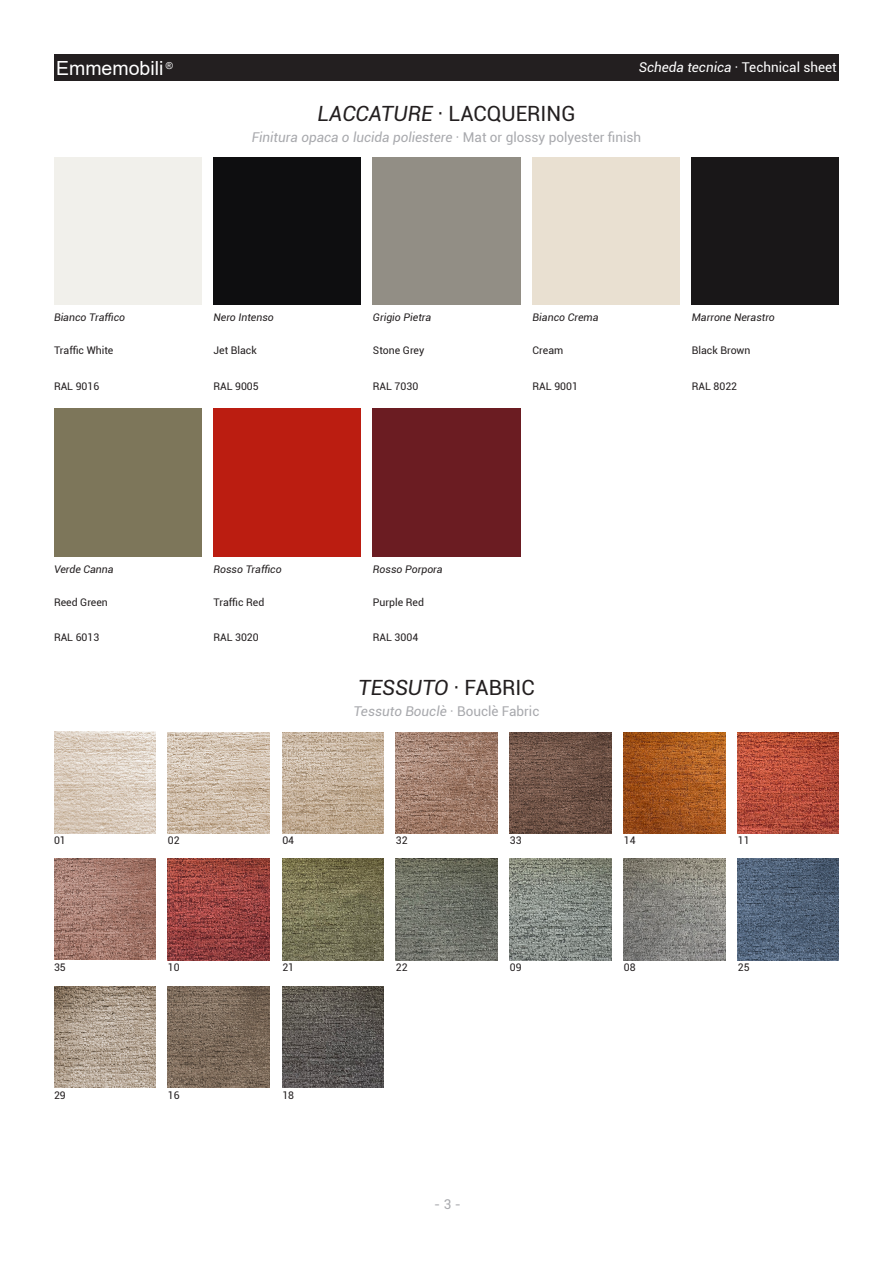
<style>
.page{position:relative;width:893px;height:1263px;background:#fff}
.page>*{position:absolute;margin:0;border:0;box-sizing:border-box;transform-origin:0 0}
.t1{font:21px "Roboto";color:#231f20}
.t2{font:italic 21px "Roboto";color:#231f20}
.t3{font:19.5px "Arial";color:#fff}
.t4{font:italic 13.5px "Roboto";color:#a8a9ad}
.t5{font:13.5px "Roboto";color:#fff}
.t6{font:13.5px "Roboto";color:#a8a9ad}
.t7{font:10.5px "Roboto";color:#231f20}
.t8{font:italic 10.5px "Roboto";color:#231f20}
.s1{font-style:italic}
.s2{font-style:normal}
</style>
<div class="page">
<div style="left:54px;top:54px;width:785px;height:27px;background:#231f20"></div>
<div style="left:54px;top:409px;width:147px;height:147px;background:#7d765a"></div>
<div style="left:213px;top:157px;width:148px;height:147px;background:#0e0e10"></div>
<div style="left:213px;top:409px;width:148px;height:147px;background:#bb1d11"></div>
<div style="left:373px;top:409px;width:147px;height:147px;background:#6b1c22"></div>
<div style="left:692px;top:157px;width:147px;height:147px;background:#191718"></div>
<img style="left:54px;top:732px;width:101px;height:101px">
<img style="left:54px;top:858px;width:101px;height:102px">
<img style="left:54px;top:986px;width:101px;height:101px">
<img style="left:168px;top:986px;width:101px;height:101px">
<img style="left:168px;top:732px;width:101px;height:101px">
<img style="left:168px;top:859px;width:101px;height:101px">
<img style="left:282px;top:986px;width:102px;height:102px">
<img style="left:282px;top:732px;width:102px;height:101px">
<img style="left:282px;top:859px;width:102px;height:101px">
<img style="left:396px;top:732px;width:101px;height:101px">
<img style="left:396px;top:859px;width:101px;height:101px">
<img style="left:510px;top:859px;width:101px;height:101px">
<img style="left:510px;top:732px;width:101px;height:101px">
<img style="left:624px;top:732px;width:101px;height:101px">
<img style="left:624px;top:859px;width:101px;height:101px">
<img style="left:738px;top:732px;width:101px;height:101px">
<img style="left:738px;top:859px;width:101px;height:101px">
<h2 class="t3" style="left:56px;top:54px;width:118px">Emmemobili <sup>®</sup></h2>
<p class="t5" style="left:639px;top:58px;width:199px"><span class="s1">Scheda tecnica</span> · Technical sheet</p>
<h1 class="t1" style="left:317px;top:99px;width:260px"><span class="s1">LACCATURE</span> · LACQUERING</h1>
<p class="t4" style="left:252px;top:128px;width:391px">Finitura opaca o lucida poliestere <span class="s2">· Mat or glossy polyester finish</span></p>
<p class="t8" style="left:54px;top:310px;width:73px">Bianco Traffico</p>
<p class="t8" style="left:213px;top:310px;width:62px">Nero Intenso</p>
<p class="t8" style="left:373px;top:310px;width:60px">Grigio Pietra</p>
<p class="t8" style="left:533px;top:310px;width:67px">Bianco Crema</p>
<p class="t8" style="left:692px;top:310px;width:85px">Marrone Nerastro</p>
<p class="t7" style="left:54px;top:343px;width:61px">Traffic White</p>
<p class="t7" style="left:213px;top:343px;width:45px">Jet Black</p>
<p class="t7" style="left:373px;top:343px;width:53px">Stone Grey</p>
<p class="t7" style="left:533px;top:343px;width:32px">Cream</p>
<p class="t7" style="left:692px;top:343px;width:60px">Black Brown</p>
<p class="t7" style="left:54px;top:378px;width:47px">RAL 9016</p>
<p class="t7" style="left:213px;top:378px;width:47px">RAL 9005</p>
<p class="t7" style="left:373px;top:378px;width:47px">RAL 7030</p>
<p class="t7" style="left:533px;top:378px;width:47px">RAL 9001</p>
<p class="t7" style="left:692px;top:378px;width:47px">RAL 8022</p>
<p class="t8" style="left:54px;top:562px;width:61px">Verde Canna</p>
<p class="t8" style="left:213px;top:562px;width:70px">Rosso Traffico</p>
<p class="t8" style="left:373px;top:562px;width:71px">Rosso Porpora</p>
<p class="t7" style="left:54px;top:595px;width:55px">Reed Green</p>
<p class="t7" style="left:213px;top:595px;width:52px">Traffic Red</p>
<p class="t7" style="left:373px;top:595px;width:53px">Purple Red</p>
<p class="t7" style="left:54px;top:630px;width:47px">RAL 6013</p>
<p class="t7" style="left:213px;top:630px;width:47px">RAL 3020</p>
<p class="t7" style="left:373px;top:630px;width:47px">RAL 3004</p>
<p class="t2" style="left:358px;top:673px;width:178px">TESSUTO <span class="s2">· FABRIC</span></p>
<p class="t4" style="left:353px;top:702px;width:187px">Tessuto Bouclè <span class="s2">· Bouclè Fabric</span></p>
<p class="t7" style="left:54px;top:833px;width:13px">01</p>
<p class="t7" style="left:168px;top:833px;width:13px">02</p>
<p class="t7" style="left:282px;top:833px;width:13px">04</p>
<p class="t7" style="left:396px;top:833px;width:13px">32</p>
<p class="t7" style="left:510px;top:833px;width:13px">33</p>
<p class="t7" style="left:624px;top:833px;width:13px">14</p>
<p class="t7" style="left:738px;top:833px;width:13px">11</p>
<p class="t7" style="left:54px;top:960px;width:13px">35</p>
<p class="t7" style="left:168px;top:960px;width:13px">10</p>
<p class="t7" style="left:282px;top:960px;width:13px">21</p>
<p class="t7" style="left:396px;top:960px;width:13px">22</p>
<p class="t7" style="left:510px;top:960px;width:13px">09</p>
<p class="t7" style="left:624px;top:960px;width:13px">08</p>
<p class="t7" style="left:738px;top:960px;width:13px">25</p>
<p class="t7" style="left:54px;top:1087px;width:13px">29</p>
<p class="t7" style="left:168px;top:1088px;width:13px">16</p>
<p class="t7" style="left:282px;top:1088px;width:13px">18</p>
<p class="t6" style="left:434px;top:1195px;width:28px">- 3 -</p>
</div>
